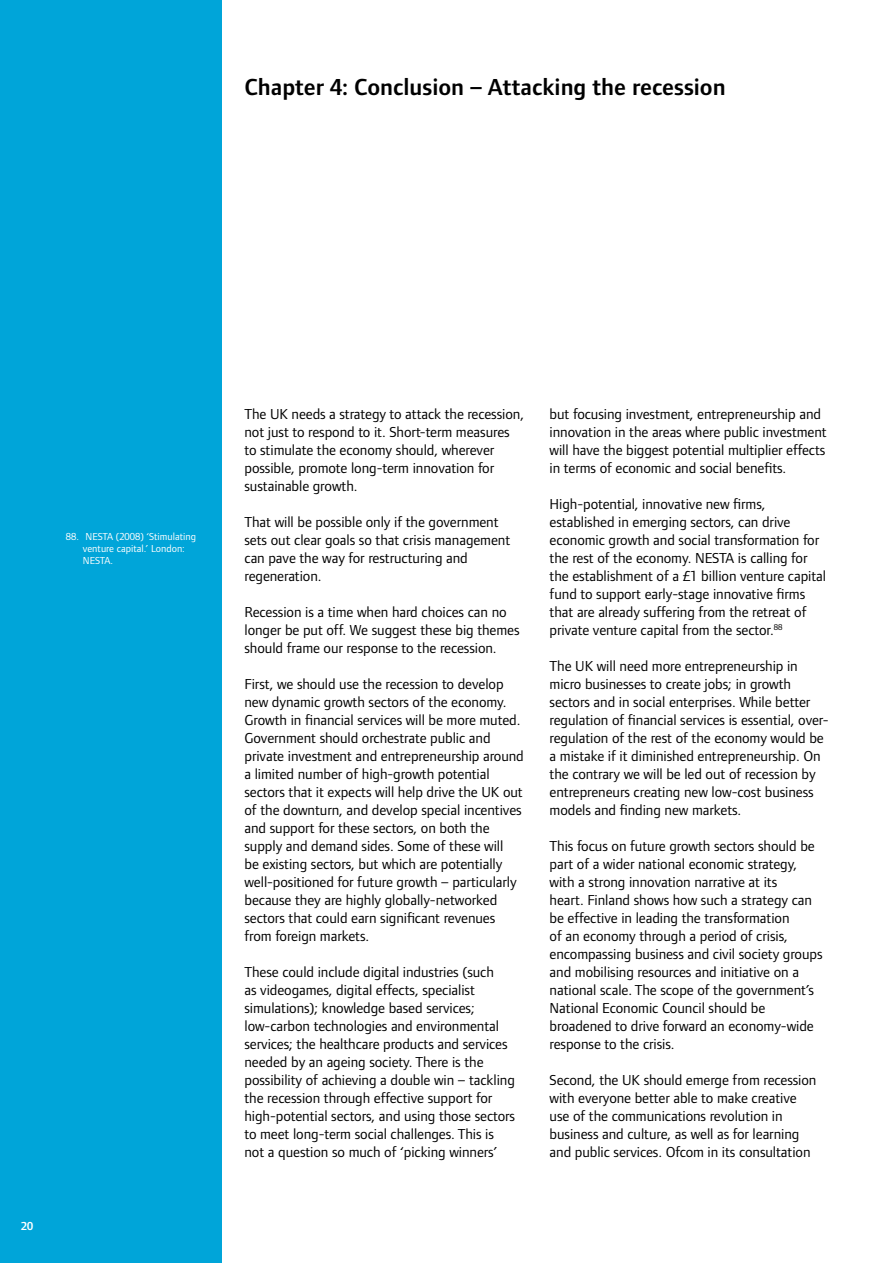
<style>
.page{position:relative;width:893px;height:1263px;background:#fff}
.page>*{position:absolute;margin:0;border:0;box-sizing:border-box;transform-origin:0 0}
.t1{font:600 24px "Foundry Form Sans";color:#000}
.t2{font:15px/18px "Foundry Form Sans";letter-spacing:-.005em;color:#000}
.t3{font:600 12px "Foundry Form Sans";color:#fff}
.t4{font:10.5px/12px "Foundry Form Sans";color:#fff}
</style>
<div class="page">
<div style="left:0;top:0;width:221px;height:1263px;background:#00a5d9"></div>
<h1 class="t1" style="left:244px;top:74px;width:483px">Chapter 4: Conclusion – Attacking the recession</h1>
<p class="t4" style="left:83px;top:530px;width:115px;text-indent:-17px">88. NESTA (2008) ‘Stimulating venture capital.’ London:<br>NESTA.</p>
<p class="t3" style="left:21px;top:1219px;width:13px">20</p>
<p class="t2" style="left:244px;top:404px;width:281px">The UK needs a strategy to attack the recession, not just to respond to it. Short-term measures to stimulate the economy should, wherever possible, promote long-term innovation for sustainable growth.</p>
<p class="t2" style="left:244px;top:512px;width:267px">That will be possible only if the government sets out clear goals so that crisis management can pave the way for restructuring and regeneration.</p>
<p class="t2" style="left:244px;top:602px;width:277px">Recession is a time when hard choices can no longer be put off. We suggest these big themes should frame our response to the recession.</p>
<p class="t2" style="left:244px;top:674px;width:281px">First, we should use the recession to develop new dynamic growth sectors of the economy.<br>Growth in financial services will be more muted.<br>Government should orchestrate public and private investment and entrepreneurship around a limited number of high-growth potential sectors that it expects will help drive the UK out of the downturn, and develop special incentives and support for these sectors, on both the supply and demand sides. Some of these will<br>be existing sectors, but which are potentially well-positioned for future growth – particularly because they are highly globally-networked sectors that could earn significant revenues from foreign markets.</p>
<p class="t2" style="left:244px;top:962px;width:272px">These could include digital industries (such<br>as videogames, digital effects, specialist simulations); knowledge based services; low-carbon technologies and environmental services; the healthcare products and services needed by an ageing society. There is the possibility of achieving a double win – tackling the recession through effective support for high-potential sectors, and using those sectors to meet long-term social challenges. This is not a question so much of ‘picking winners’</p>
<p class="t2" style="left:550px;top:404px;width:279px">but focusing investment, entrepreneurship and innovation in the areas where public investment will have the biggest potential multiplier effects in terms of economic and social benefits.</p>
<p class="t2" style="left:550px;top:494px;width:278px">High-potential, innovative new firms, established in emerging sectors, can drive economic growth and social transformation for the rest of the economy. NESTA is calling for the establishment of a £1 billion venture capital fund to support early-stage innovative firms that are already suffering from the retreat of private venture capital from the sector.<sup>88</sup></p>
<p class="t2" style="left:550px;top:656px;width:281px">The UK will need more entrepreneurship in micro businesses to create jobs; in growth sectors and in social enterprises. While better regulation of financial services is essential, over&shy;regulation of the rest of the economy would be a mistake if it diminished entrepreneurship. On the contrary we will be led out of recession by entrepreneurs creating new low-cost business models and finding new markets.</p>
<p class="t2" style="left:550px;top:836px;width:274px">This focus on future growth sectors should be part of a wider national economic strategy, with a strong innovation narrative at its<br>heart. Finland shows how such a strategy can be effective in leading the transformation<br>of an economy through a period of crisis, encompassing business and civil society groups and mobilising resources and initiative on a national scale. The scope of the government’s National Economic Council should be broadened to drive forward an economy-wide response to the crisis.</p>
<p class="t2" style="left:550px;top:1070px;width:268px">Second, the UK should emerge from recession with everyone better able to make creative use of the communications revolution in business and culture, as well as for learning and public services. Ofcom in its consultation</p>
</div>
